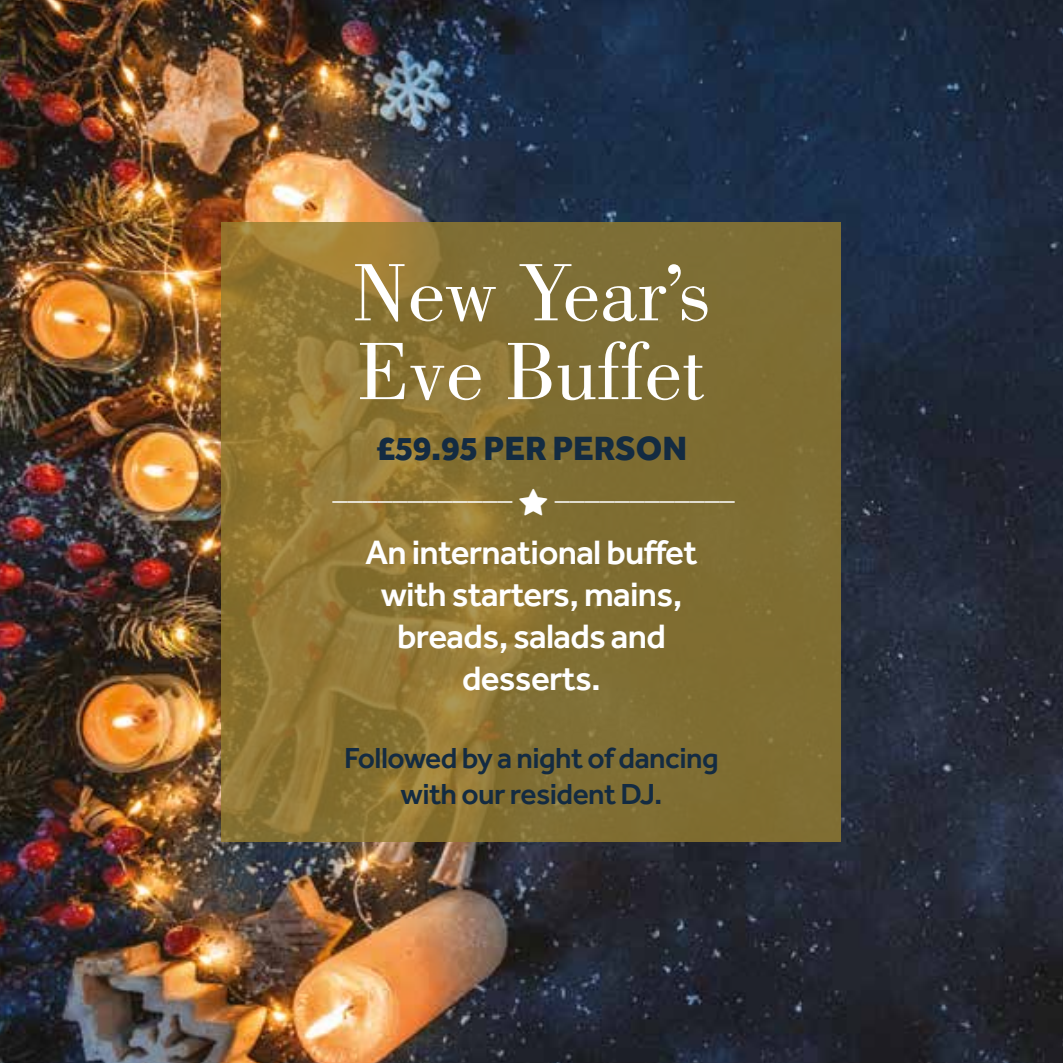
<style>
.page{position:relative;width:1063px;height:1063px;background:#fff}
.page>*{position:absolute;margin:0;border:0;box-sizing:border-box;transform-origin:0 0}
.t1{font:84px/78.8px "Bodoni Std";color:#fff}
.t2{font:500 35px/42px "Effra";letter-spacing:-.02em;color:#fff;text-align:center}
.t3{font:800 34.75px "Effra";color:#132b42}
.t4{font:500 30px/36px "Effra";letter-spacing:-.02em;color:#132b42;text-align:center}
.t5{font:30px "Minion Pro";color:#fff}
</style>
<div class="page">
<img style="left:0;top:0;width:1063px;height:1063px">
<svg style="left:222px;top:222px;width:619px;height:619px;background:#877233"></svg>
<svg style="left:519px;top:488px;width:28px;height:27px"></svg>
<h1 class="t1" style="left:352px;top:254px;width:361px">New Year’s<br>Eve Buffet</h1>
<p class="t3" style="left:376px;top:427px;width:313px">£59.95 PER PERSON</p>
<p class="t5" style="left:333px;top:469px;width:181px">____________</p>
<p class="t5" style="left:555px;top:469px;width:181px">____________</p>
<p class="t2" style="left:366px;top:531px;width:333px">An international buffet with starters, mains, breads, salads and desserts.</p>
<p class="t4" style="left:344px;top:740px;width:376px">Followed by a night of dancing with our resident DJ.</p>
</div>
